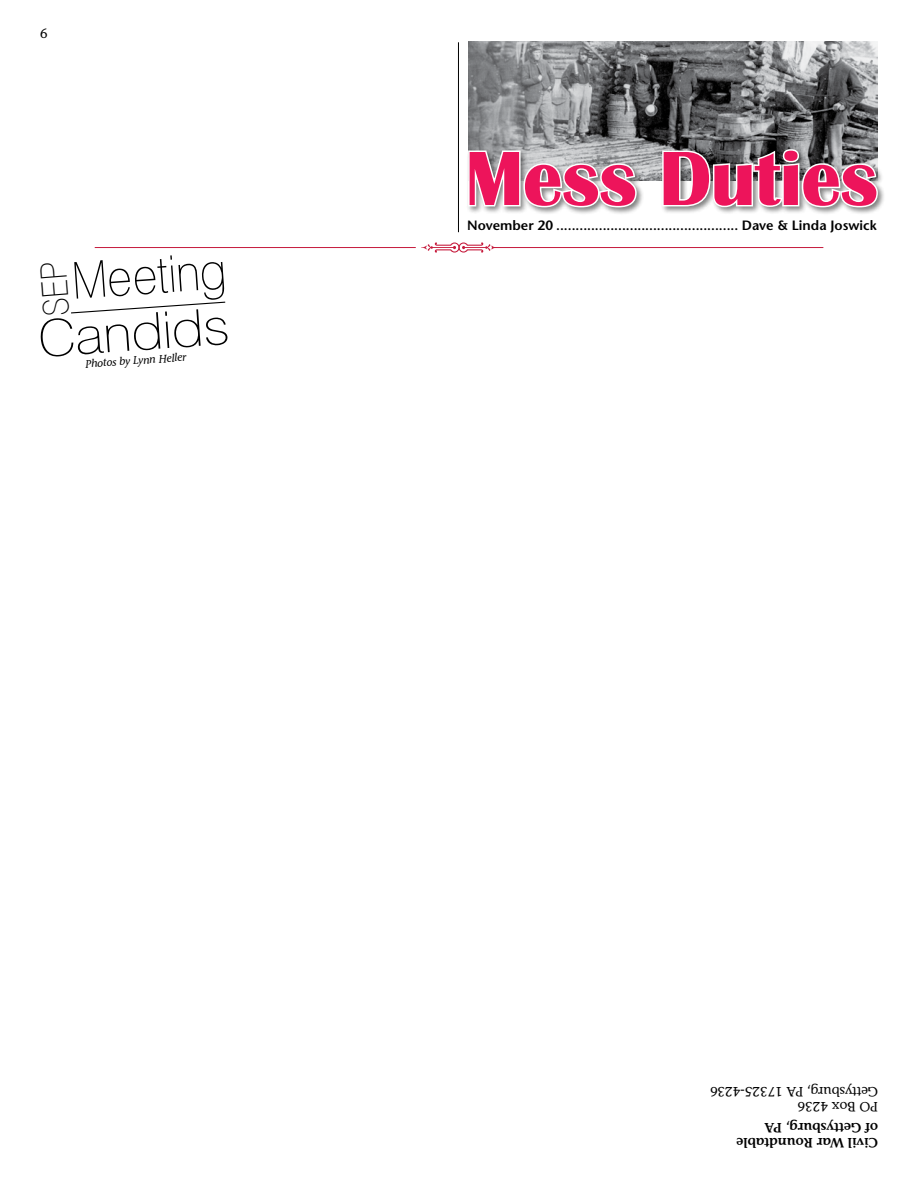
<style>
.page{position:relative;width:918px;height:1188px;background:#fff}
.page>*{position:absolute;margin:0;border:0;box-sizing:border-box;transform-origin:0 0}
.t1{font:700 79.5px "Britannic";letter-spacing:-.01em;color:#ed145b}
.t2{font:100 51px "Halvett";color:#000;scale:1.1 1}
.t3{font:100 51px "Halvett";color:#000;scale:.92 1}
.t4{font:600 13.5px "Stone Sans";color:#000}
.t5{font:600 13.5px/15px "Stone Informal";letter-spacing:-.01em;color:#000}
.t6{font:13.5px/15px "Stone Informal";letter-spacing:-.01em;color:#000}
.t7{font:italic 10.95px "Stone Informal";color:#000}
</style>
<div class="page">
<svg style="left:421px;top:242px;width:74px;height:11px"></svg>
<hr style="left:95px;top:247px;width:321px;height:1px;background:#c61a3c">
<hr style="left:492px;top:247px;width:331px;height:1px;background:#c61a3c">
<img style="left:468px;top:41px;width:410px;height:106px">
<div style="left:466px;top:147px;width:420px;height:68px;background:#000;opacity:.5"></div>
<svg style="left:467px;top:146px;width:171px;height:63px"></svg>
<svg style="left:661px;top:148px;width:218px;height:61px"></svg>
<hr style="left:458px;top:42px;width:1px;height:190px;background:#000">
<svg style="left:71px;top:301px;width:155px;height:13px"></svg>
<p class="t6" style="left:40px;top:26px;width:9px">6</p>
<h2 class="t3" style="left:70px;top:250px;width:170px;rotate:-4deg">Meeting</h2>
<h2 class="t2" style="left:36px;top:308px;width:176px;rotate:-4deg">Candids</h2>
<p class="t7" style="left:85px;top:357px;width:103px;rotate:-4deg">Photos by Lynn Heller</p>
<h1 class="t1" style="left:465px;top:134px;width:414px">Mess Duties</h1>
<p class="t4" style="left:467px;top:217px;width:411px">November 20 ............................................... Dave &amp; Linda Joswick</p>
<p class="t6" style="left:878px;top:1114px;width:170px;rotate:-180deg">PO Box 4236<br>Gettysburg, PA 17325-4236</p>
<p class="t5" style="left:878px;top:1150px;width:143px;rotate:-180deg">Civil War Roundtable of Gettysburg, PA</p>
</div>
